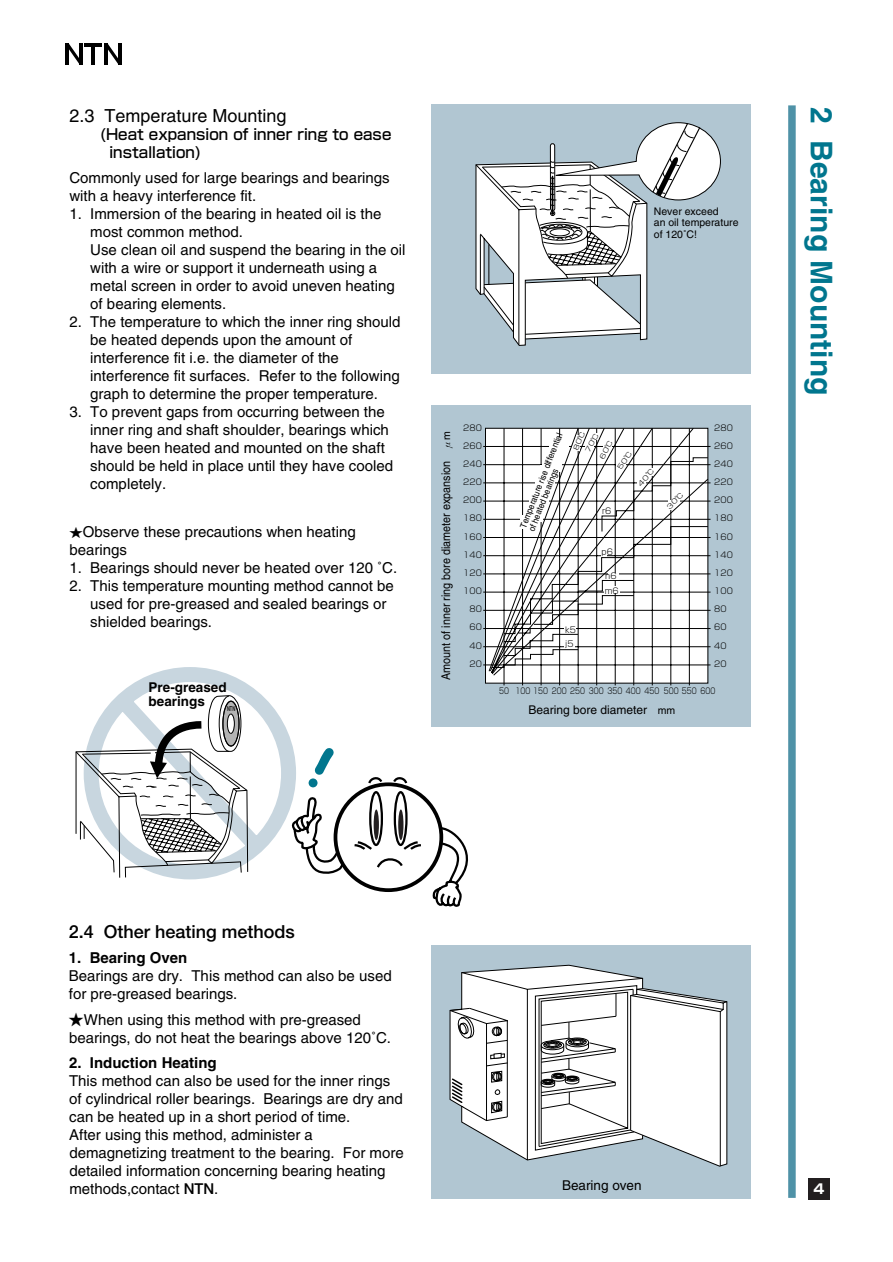
<style>
.page{position:relative;width:893px;height:1262px;background:#fff}
.page>*{position:absolute;margin:0;border:0;box-sizing:border-box;transform-origin:0 0}
.t1{font:700 30px "Helvetica";color:#01768e}
.t2{font:18px "Helvetica";color:#000}
.t3{font:500 18px "Helvetica Neue";color:#000}
.t4{font:15px/18px "Helvetica";color:#000}
.t5{font:500 15px/18px "Shin Go";color:#000}
.t6{font:700 15px "Helvetica";color:#000}
.t7{font:700 13.5px/14.2px "Helvetica";color:#000}
.t8{font:13.5px "Helvetica";color:#000}
.t9{font:700 13.5px "Shin Go";color:#fff}
.t10{font:12px "Helvetica";color:#000;scale:.9 1}
.t11{font:12px "Helvetica";color:#000}
.t12{font:10.5px/11.2px "Helvetica";color:#000}
.t13{font:9px/8.9px "Helvetica";color:#000;scale:.9 1}
.t14{font:300 8.25px/18.1px "Shin Go";color:#000;text-align:right}
.t15{font:300 8.25px "Shin Go";color:#000;scale:.8 1}
.t16{font:500 6.75px "Helvetica Neue";color:#000;scale:.6 1}
.s1{font-family:"Shin Go";font-weight:500;font-size:12.15px}
.s2{font-family:"Ryumin";font-weight:300;font-size:10.5px}
.s3{font-size:10.5px}
.s4{font-family:"Shin Go";font-weight:500}
.s5{font-family:"Helvetica Neue";font-weight:500}
</style>
<div class="page">
<div style="left:431px;top:105px;width:319px;height:269px;background:#b1c6d2"></div>
<div style="left:431px;top:405px;width:319px;height:321px;background:#b1c6d2"></div>
<div style="left:431px;top:945px;width:319px;height:253px;background:#b1c6d2"></div>
<svg style="left:119px;top:667px;width:174px;height:213px"></svg>
<div style="left:788px;top:105px;width:7px;height:1092px;background:#4f92a7"></div>
<svg style="left:288px;top:747px;width:180px;height:160px"></svg>
<svg style="left:449px;top:964px;width:278px;height:203px"></svg>
<svg style="left:475px;top:122px;width:246px;height:224px"></svg>
<svg style="left:75px;top:694px;width:173px;height:184px"></svg>
<div style="left:485px;top:428px;width:223px;height:255px;background:#fff;border:1px solid #000"></div>
<hr style="left:483px;top:446px;width:227px;height:1px;background:#000">
<hr style="left:483px;top:464px;width:227px;height:1px;background:#000">
<hr style="left:483px;top:482px;width:227px;height:1px;background:#000">
<hr style="left:483px;top:501px;width:227px;height:1px;background:#000">
<hr style="left:483px;top:519px;width:227px;height:1px;background:#000">
<hr style="left:483px;top:537px;width:227px;height:1px;background:#000">
<hr style="left:483px;top:555px;width:227px;height:1px;background:#000">
<hr style="left:483px;top:573px;width:227px;height:1px;background:#000">
<hr style="left:483px;top:592px;width:227px;height:1px;background:#000">
<hr style="left:483px;top:610px;width:227px;height:1px;background:#000">
<hr style="left:483px;top:628px;width:227px;height:1px;background:#000">
<hr style="left:483px;top:646px;width:227px;height:1px;background:#000">
<hr style="left:483px;top:664px;width:227px;height:1px;background:#000">
<hr style="left:503px;top:428px;width:1px;height:257px;background:#000">
<hr style="left:522px;top:428px;width:1px;height:257px;background:#000">
<hr style="left:541px;top:428px;width:1px;height:257px;background:#000">
<hr style="left:559px;top:428px;width:1px;height:257px;background:#000">
<hr style="left:578px;top:428px;width:1px;height:257px;background:#000">
<hr style="left:596px;top:428px;width:1px;height:257px;background:#000">
<hr style="left:615px;top:428px;width:1px;height:257px;background:#000">
<hr style="left:633px;top:428px;width:1px;height:257px;background:#000">
<hr style="left:652px;top:428px;width:1px;height:257px;background:#000">
<hr style="left:670px;top:428px;width:1px;height:257px;background:#000">
<hr style="left:689px;top:428px;width:1px;height:257px;background:#000">
<svg style="left:488px;top:427px;width:221px;height:249px"></svg>
<div style="left:808px;top:1178px;width:21px;height:21px;background:#231f20"></div>
<hr style="left:65px;top:43px;width:3px;height:21px;background:#000">
<hr style="left:79px;top:43px;width:4px;height:21px;background:#000">
<svg style="left:68px;top:43px;width:11px;height:21px"></svg>
<hr style="left:104px;top:43px;width:3px;height:21px;background:#000">
<hr style="left:118px;top:43px;width:4px;height:21px;background:#000">
<svg style="left:107px;top:43px;width:11px;height:21px"></svg>
<hr style="left:91px;top:45px;width:4px;height:19px;background:#000">
<hr style="left:84px;top:43px;width:18px;height:3px;background:#000">
<svg style="left:666px;top:492px;width:17px;height:18px"></svg>
<svg style="left:489px;top:427px;width:165px;height:245px"></svg>
<p class="t2" style="left:69px;top:109px;width:219px">2.3 Temperature Mounting</p>
<p class="t5" style="left:109px;top:127px;width:283px;text-indent:-10px">(Heat expansion of inner ring to ease installation)</p>
<p class="t4" style="left:69px;top:170px;width:322px">Commonly used for large bearings and bearings with a heavy interference fit.</p>
<p class="t4" style="left:90px;top:206px;width:317px;text-indent:-21px">1. Immersion of the bearing in heated oil is the most common method.<br>Use clean oil and suspend the bearing in the oil with a wire or support it underneath using a metal screen in order to avoid uneven heating of bearing elements.</p>
<p class="t4" style="left:90px;top:314px;width:312px;text-indent:-21px">2. The temperature to which the inner ring should be heated depends upon the amount of interference fit i.e. the diameter of the interference fit surfaces. Refer to the following graph to determine the proper temperature.</p>
<p class="t4" style="left:90px;top:404px;width:304px;text-indent:-21px">3. To prevent gaps from occurring between the inner ring and shaft shoulder, bearings which have been heated and mounted on the shaft should be held in place until they have cooled completely.</p>
<p class="t4" style="left:69px;top:524px;width:288px"><span class="s1">★</span>Observe these precautions when heating bearings</p>
<p class="t4" style="left:69px;top:560px;width:329px">1. Bearings should never be heated over 120 ˚C.</p>
<p class="t4" style="left:90px;top:578px;width:305px;text-indent:-21px">2. This temperature mounting method cannot be used for pre-greased and sealed bearings or shielded bearings.</p>
<p class="t10" style="left:441px;top:680px;width:278px;rotate:-90deg">Amount of inner ring bore diameter expansion <span class="s2">μ</span><span class="s3">m</span></p>
<p class="t14" style="left:463px;top:419px;width:20px">280<br>260<br>240<br>220<br>200<br>180<br>160<br>140<br>120<br>100<br>80<br>60<br>40<br>20</p>
<p class="t12" style="left:654px;top:207px;width:86px">Never exceed<br>an oil temperature of 120˚C!</p>
<p class="t13" style="left:519px;top:527px;width:114px;rotate:-69deg">Temperature rise differential of heated bearings</p>
<p class="t14" style="left:565px;top:622px;width:12px">k5</p>
<p class="t14" style="left:565px;top:636px;width:10px">j5</p>
<p class="t14" style="left:602px;top:503px;width:11px">r6</p>
<p class="t14" style="left:601px;top:544px;width:13px">p6</p>
<p class="t14" style="left:605px;top:568px;width:13px">n6</p>
<p class="t14" style="left:604px;top:582px;width:16px">m6</p>
<p class="t14" style="left:714px;top:419px;width:20px;text-align:left">280<br>260<br>240<br>220<br>200<br>180<br>160<br>140<br>120<br>100<br>80<br>60<br>40<br>20</p>
<h1 class="t1" style="left:832px;top:107px;width:290px;rotate:90deg">2 Bearing Mounting</h1>
<p class="t7" style="left:149px;top:681px;width:80px">Pre-greased bearings</p>
<p class="t16" style="left:227px;top:706px;width:15px">NTN</p>
<p class="t15" style="left:499px;top:687px;width:272px">50 100 150 200 250 300 350 400 450 500 550 600</p>
<p class="t11" style="left:528px;top:705px;width:148px">Bearing bore diameter <span class="s3">mm</span></p>
<p class="t3" style="left:69px;top:925px;width:228px">2.4 Other heating methods</p>
<p class="t6" style="left:69px;top:952px;width:120px">1. Bearing Oven</p>
<p class="t4" style="left:69px;top:968px;width:324px">Bearings are dry. This method can also be used for pre-greased bearings.</p>
<p class="t4" style="left:69px;top:1012px;width:323px"><span class="s4">★</span>When using this method with pre-greased bearings, do not heat the bearings above 120˚C.</p>
<p class="t6" style="left:69px;top:1057px;width:149px">2. Induction Heating</p>
<p class="t4" style="left:69px;top:1073px;width:336px">This method can also be used for the inner rings of cylindrical roller bearings. Bearings are dry and can be heated up in a short period of time.<br>After using this method, administer a demagnetizing treatment to the bearing. For more detailed information concerning bearing heating methods,contact <span class="s5">NTN</span>.</p>
<p class="t8" style="left:562px;top:1180px;width:81px">Bearing oven</p>
<p class="t9" style="left:813px;top:1183px;width:13px">4</p>
</div>
